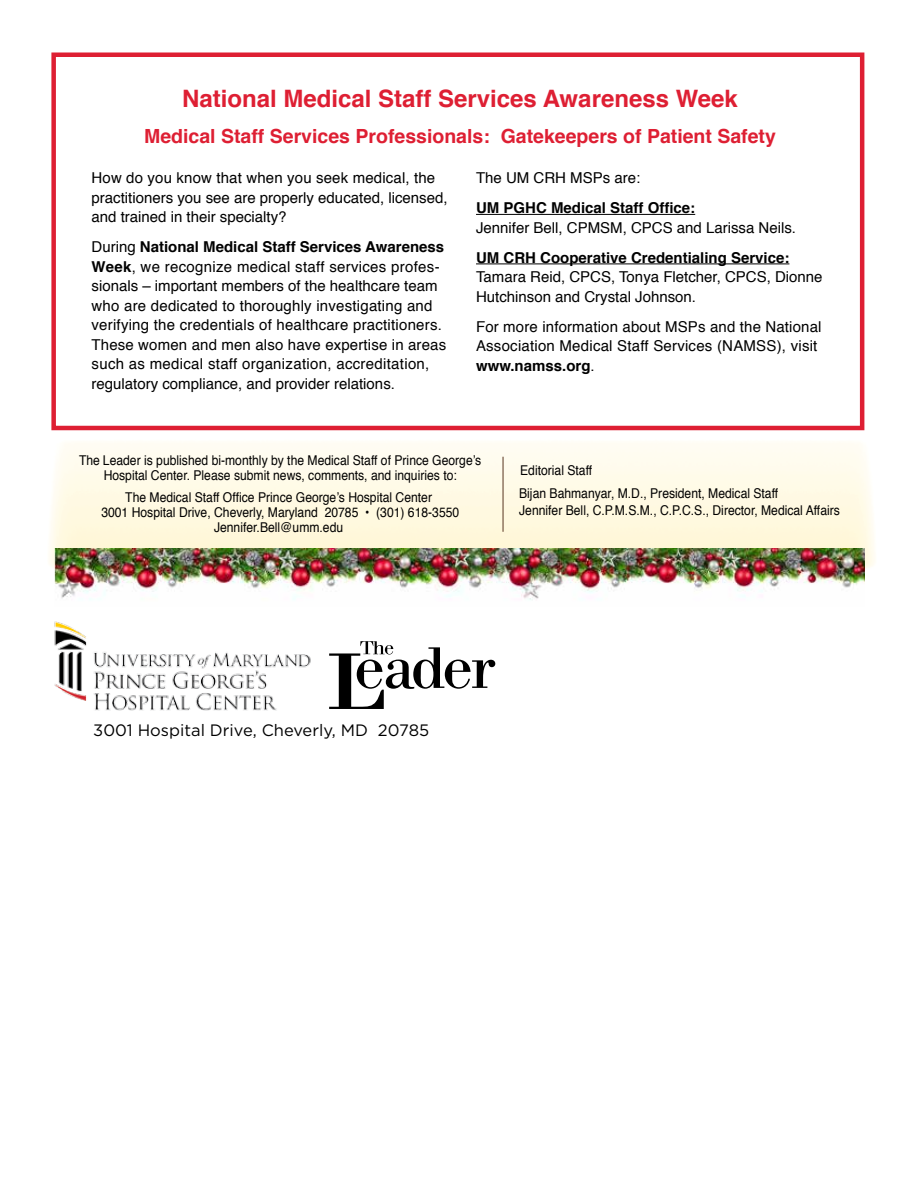
<style>
.page{position:relative;width:918px;height:1188px;background:#fff}
.page>*{position:absolute;margin:0;border:0;box-sizing:border-box;transform-origin:0 0}
.t1{font:700 24px "Helvetica";color:#de1f33}
.t2{font:700 19.5px "Helvetica";color:#de1f33}
.t3{font:16.5px "Gotham";color:#000}
.t4{font:15px/19.5px "Helvetica";letter-spacing:.01em;color:#000}
.t5{font:700 15px "Helvetica";color:#000}
.t6{font:13.5px/15px "Helvetica";color:#000;text-align:center;scale:.9 1}
.s1{font-weight:700}
</style>
<div class="page">
<img style="left:49px;top:426px;width:826px;height:142px">
<hr style="left:502px;top:457px;width:2px;height:75px;background:#6a4a36">
<img style="left:54px;top:621px;width:257px;height:90px">
<svg style="left:329px;top:641px;width:167px;height:68px"></svg>
<hr style="left:476px;top:214px;width:219px;height:1px;background:#000">
<hr style="left:476px;top:264px;width:313px;height:1px;background:#000">
<div style="left:51px;top:52px;width:813px;height:378px;border:4px solid #de1f33"></div>
<img style="left:54px;top:549px;width:811px;height:51px">
<h1 class="t1" style="left:182px;top:79px;width:557px">National Medical Staff Services Awareness Week</h1>
<h2 class="t2" style="left:144px;top:120px;width:633px">Medical Staff Services Professionals: Gatekeepers of Patient Safety</h2>
<p class="t4" style="left:92px;top:169px;width:357px">How do you know that when you seek medical, the practitioners you see are properly educated, licensed, and trained in their specialty?</p>
<p class="t4" style="left:92px;top:238px;width:356px">During <span class="s1">National Medical Staff Services Awareness Week</span>, we recognize medical staff services profes&shy;sionals – important members of the healthcare team who are dedicated to thoroughly investigating and verifying the credentials of healthcare practitioners.<br>These women and men also have expertise in areas such as medical staff organization, accreditation, regulatory compliance, and provider relations.</p>
<p class="t4" style="left:476px;top:169px;width:166px">The UM CRH MSPs are:</p>
<p class="t5" style="left:476px;top:196px;width:221px">UM PGHC Medical Staff Office:</p>
<p class="t4" style="left:476px;top:218px;width:322px">Jennifer Bell, CPMSM, CPCS and Larissa Neils.</p>
<p class="t5" style="left:476px;top:245px;width:315px">UM CRH Cooperative Credentialing Service:</p>
<p class="t4" style="left:476px;top:268px;width:348px">Tamara Reid, CPCS, Tonya Fletcher, CPCS, Dionne<br>Hutchinson and Crystal Johnson.</p>
<p class="t4" style="left:476px;top:317px;width:347px">For more information about MSPs and the National<br>Association Medical Staff Services (NAMSS), visit <span class="s1">www.namss.org</span>.</p>
<p class="t6" style="left:79px;top:453px;width:448px">The Leader is published bi-monthly by the Medical Staff of Prince George’s<br>Hospital Center. Please submit news, comments, and inquiries to:</p>
<p class="t6" style="left:101px;top:490px;width:399px">The Medical Staff Office Prince George’s Hospital Center<br>3001 Hospital Drive, Cheverly, Maryland 20785 • (301) 618-3550<br>Jennifer.Bell@umm.edu</p>
<p class="t6" style="left:519px;top:460px;width:289px;line-height:22.6px;text-align:left">Editorial Staff<br>Bijan Bahmanyar, M.D., President, Medical Staff</p>
<p class="t6" style="left:519px;top:503px;width:358px">Jennifer Bell, C.P.M.S.M., C.P.C.S., Director, Medical Affairs</p>
<p class="t3" style="left:93px;top:721px;width:337px">3001 Hospital Drive, Cheverly, MD 20785</p>
</div>
